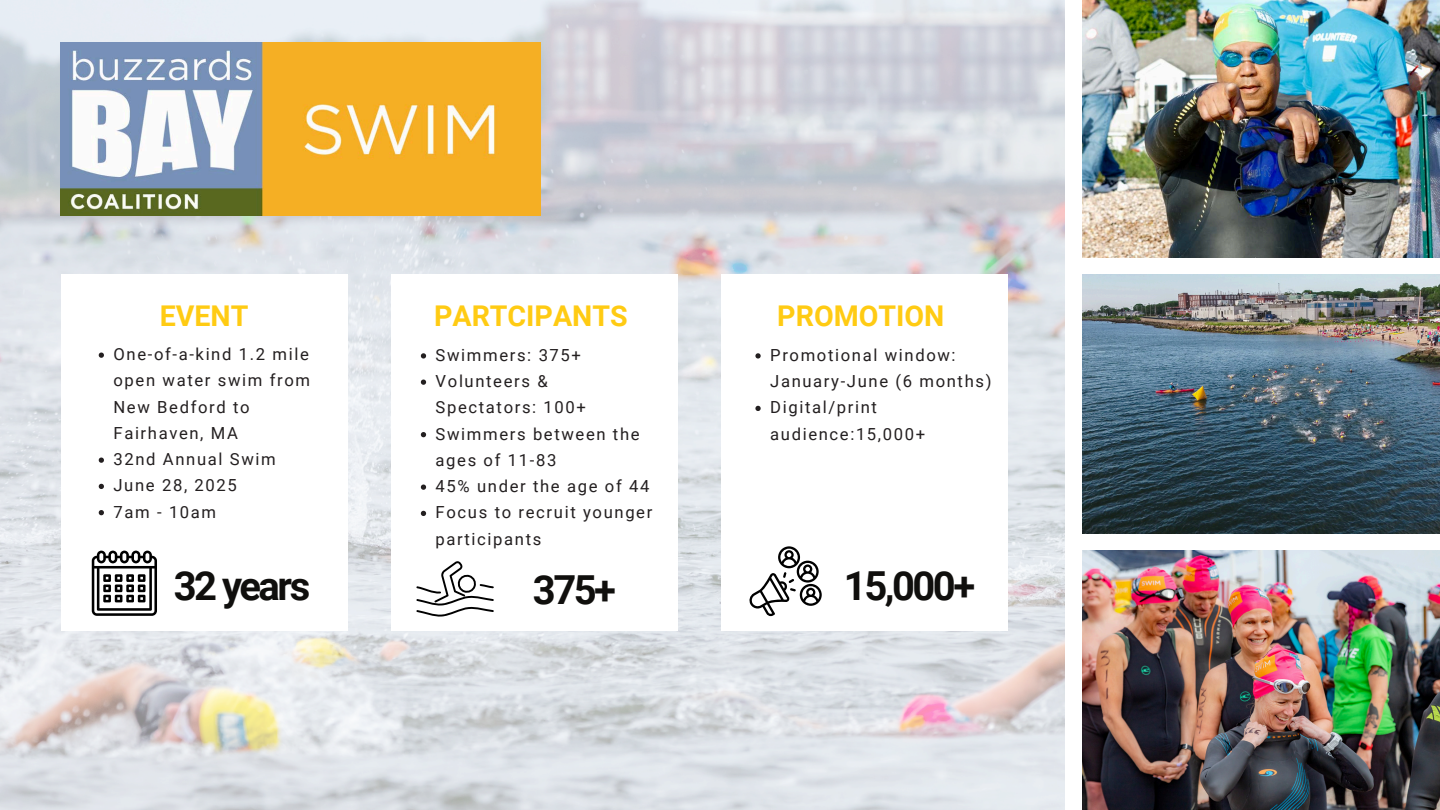
<style>
.page{position:relative;width:1440px;height:810px;background:#fff}
.page>*{position:absolute;margin:0;border:0;box-sizing:border-box;transform-origin:0 0}
.t1{font:700 40px "Roboto";letter-spacing:-.06em;color:#100f0d}
.t2{font:700 28.6px "Roboto";color:#ffcb13}
.t3{font:16.7px/26.2px "Roboto";letter-spacing:.1em;color:#231f20}
</style>
<div class="page">
<img style="left:0;top:0;width:1065px;height:810px">
<div style="left:61px;top:275px;width:287px;height:356px;background:#fff"></div>
<div style="left:391px;top:275px;width:287px;height:356px;background:#fff"></div>
<img style="left:1082px;top:0;width:358px;height:258px">
<img style="left:1082px;top:275px;width:358px;height:259px">
<div style="left:721px;top:275px;width:287px;height:356px;background:#fff"></div>
<svg style="left:416px;top:561px;width:78px;height:56px"></svg>
<svg style="left:92px;top:551px;width:65px;height:65px"></svg>
<svg style="left:749px;top:546px;width:73px;height:70px"></svg>
<img style="left:61px;top:43px;width:480px;height:172px">
<svg style="left:99px;top:353px;width:5px;height:5px"></svg>
<svg style="left:99px;top:458px;width:5px;height:5px"></svg>
<svg style="left:99px;top:484px;width:5px;height:5px"></svg>
<svg style="left:99px;top:510px;width:5px;height:5px"></svg>
<svg style="left:421px;top:353px;width:5px;height:6px"></svg>
<svg style="left:421px;top:380px;width:5px;height:5px"></svg>
<svg style="left:421px;top:432px;width:5px;height:5px"></svg>
<svg style="left:421px;top:485px;width:5px;height:5px"></svg>
<svg style="left:421px;top:511px;width:5px;height:5px"></svg>
<svg style="left:755px;top:353px;width:6px;height:6px"></svg>
<svg style="left:755px;top:406px;width:6px;height:5px"></svg>
<img style="left:1082px;top:551px;width:358px;height:259px">
<p class="t2" style="left:160px;top:299px;width:90px">EVENT</p>
<p class="t3" style="left:114px;top:341px;width:198px">One-of-a-kind 1.2 mile open water swim from<br>New Bedford to<br>Fairhaven, MA</p>
<p class="t3" style="left:114px;top:446px;width:164px">32nd Annual Swim</p>
<p class="t3" style="left:114px;top:472px;width:125px">June 28, 2025</p>
<h2 class="t3" style="left:114px;top:499px;width:104px">7am - 10am</h2>
<h3 class="t1" style="left:174px;top:563px;width:138px">32 years</h3>
<p class="t2" style="left:434px;top:300px;width:195px">PARTCIPANTS</p>
<h3 class="t2" style="left:777px;top:300px;width:169px">PROMOTION</h3>
<p class="t3" style="left:436px;top:342px;width:147px">Swimmers: 375+</p>
<p class="t3" style="left:436px;top:368px;width:152px">Volunteers &amp;<br>Spectators: 100+</p>
<p class="t3" style="left:436px;top:421px;width:205px">Swimmers between the ages of 11-83</p>
<p class="t3" style="left:436px;top:473px;width:215px">45% under the age of 44</p>
<p class="t3" style="left:436px;top:499px;width:218px">Focus to recruit younger participants</p>
<p class="t3" style="left:770px;top:342px;width:223px">Promotional window:<br>January-June (6 months)</p>
<h1 class="t3" style="left:770px;top:394px;width:156px">Digital/print audience:15,000+</h1>
<p class="t1" style="left:533px;top:567px;width:85px">375+</p>
<p class="t1" style="left:844px;top:563px;width:133px">15,000+</p>
</div>
